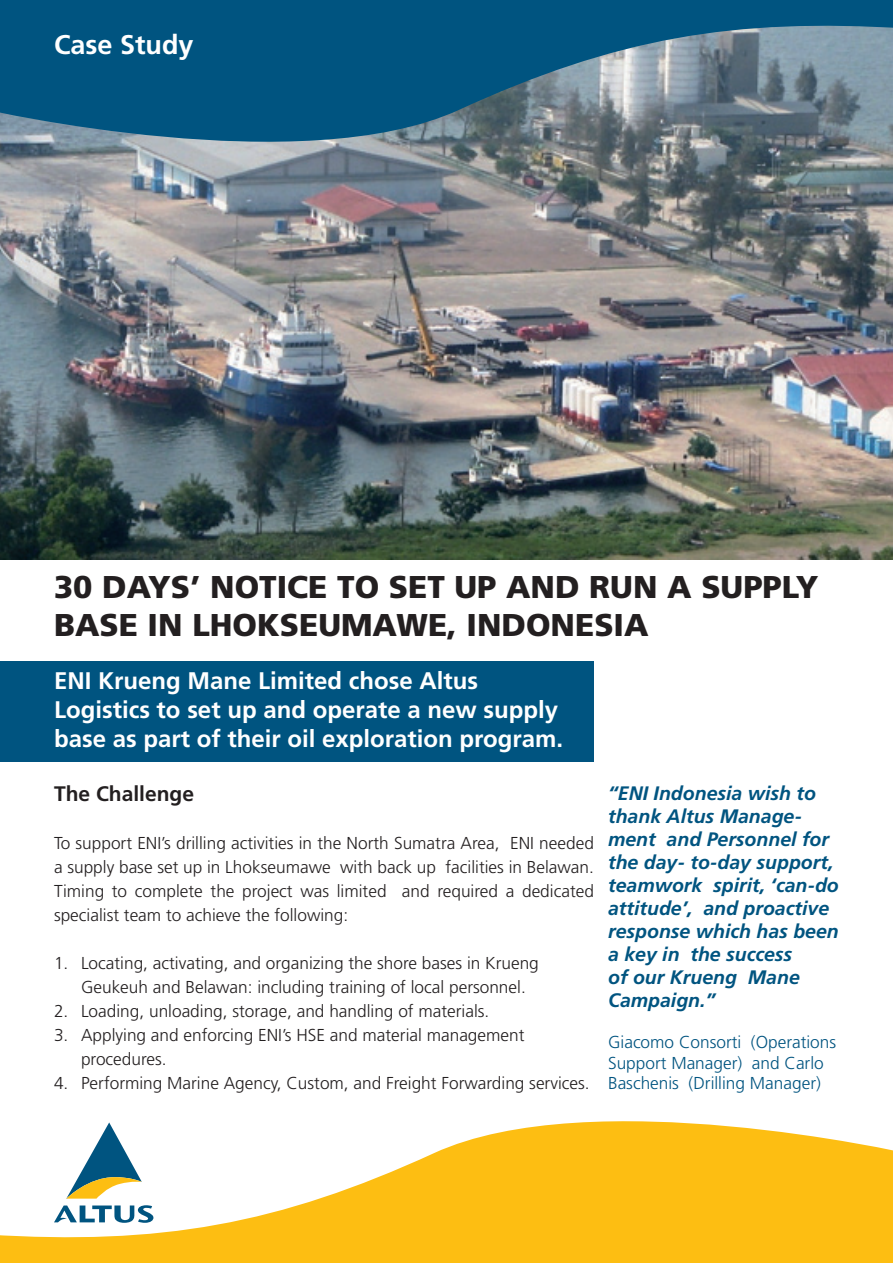
<style>
.page{position:relative;width:893px;height:1263px;background:#fff}
.page>*{position:absolute;margin:0;border:0;box-sizing:border-box;transform-origin:0 0}
.t1{font:900 31.5px/37.8px "Frutiger LT Std";color:#231f20}
.t2{font:700 27px "Frutiger LT Std";color:#fff}
.t3{font:700 24px/28.8px "Frutiger LT Std";color:#fff}
.t4{font:700 21px "Frutiger LT Std";color:#231f20}
.t5{font:italic 700 19.5px/23px "Frutiger LT Std";color:#005480}
.t6{font:300 17.25px/24px "Frutiger LT Std";color:#231f20}
.t7{font:300 17.25px/20.7px "Frutiger LT Std";color:#005480}
</style>
<div class="page">
<img style="left:0;top:182px;width:893px;height:377px">
<svg style="left:0;top:1121px;width:893px;height:142px;fill:#fdbe12"></svg>
<svg style="left:0;top:0;width:893px;height:182px;background:#3e6f89"></svg>
<svg style="left:54px;top:1205px;width:99px;height:18px"></svg>
<svg style="left:66px;top:1122px;width:76px;height:76px"></svg>
<div style="left:0;top:661px;width:594px;height:100px;background:#005480"></div>
<h2 class="t2" style="left:54px;top:29px;width:141px">Case Study</h2>
<h1 class="t1" style="left:54px;top:568px;width:766px">30 DAYS’ NOTICE TO SET UP AND RUN A SUPPLY<br>BASE IN LHOKSEUMAWE, INDONESIA</h1>
<h3 class="t3" style="left:54px;top:666px;width:511px">ENI Krueng Mane Limited chose Altus<br>Logistics to set up and operate a new supply base as part of their oil exploration program.</h3>
<p class="t4" style="left:54px;top:781px;width:142px">The Challenge</p>
<p class="t6" style="left:54px;top:831px;width:541px;text-align:justify">To support ENI’s drilling activities in the North Sumatra Area, ENI needed a supply base set up in Lhokseumawe with back up facilities in Belawan.<br>Timing to complete the project was limited and required a dedicated specialist team to achieve the following:</p>
<p class="t6" style="left:81px;top:951px;width:459px;text-indent:-27px">1. Locating, activating, and organizing the shore bases in Krueng<br>Geukeuh and Belawan: including training of local personnel.</p>
<p class="t6" style="left:54px;top:999px;width:437px">2. Loading, unloading, storage, and handling of materials.</p>
<p class="t6" style="left:81px;top:1023px;width:445px;text-indent:-27px">3. Applying and enforcing ENI’s HSE and material management procedures.</p>
<p class="t6" style="left:54px;top:1071px;width:537px">4. Performing Marine Agency, Custom, and Freight Forwarding services.</p>
<p class="t5" style="left:608px;top:782px;width:232px">“ENI Indonesia wish to thank Altus Manage&shy;ment and Personnel for the day- to-day support, teamwork spirit, ‘can-do attitude’, and proactive response which has been a key in the success<br>of our Krueng Mane<br>Campaign.”</p>
<p class="t7" style="left:608px;top:1032px;width:230px">Giacomo Consorti (Operations<br>Support Manager) and Carlo<br>Baschenis (Drilling Manager)</p>
</div>
